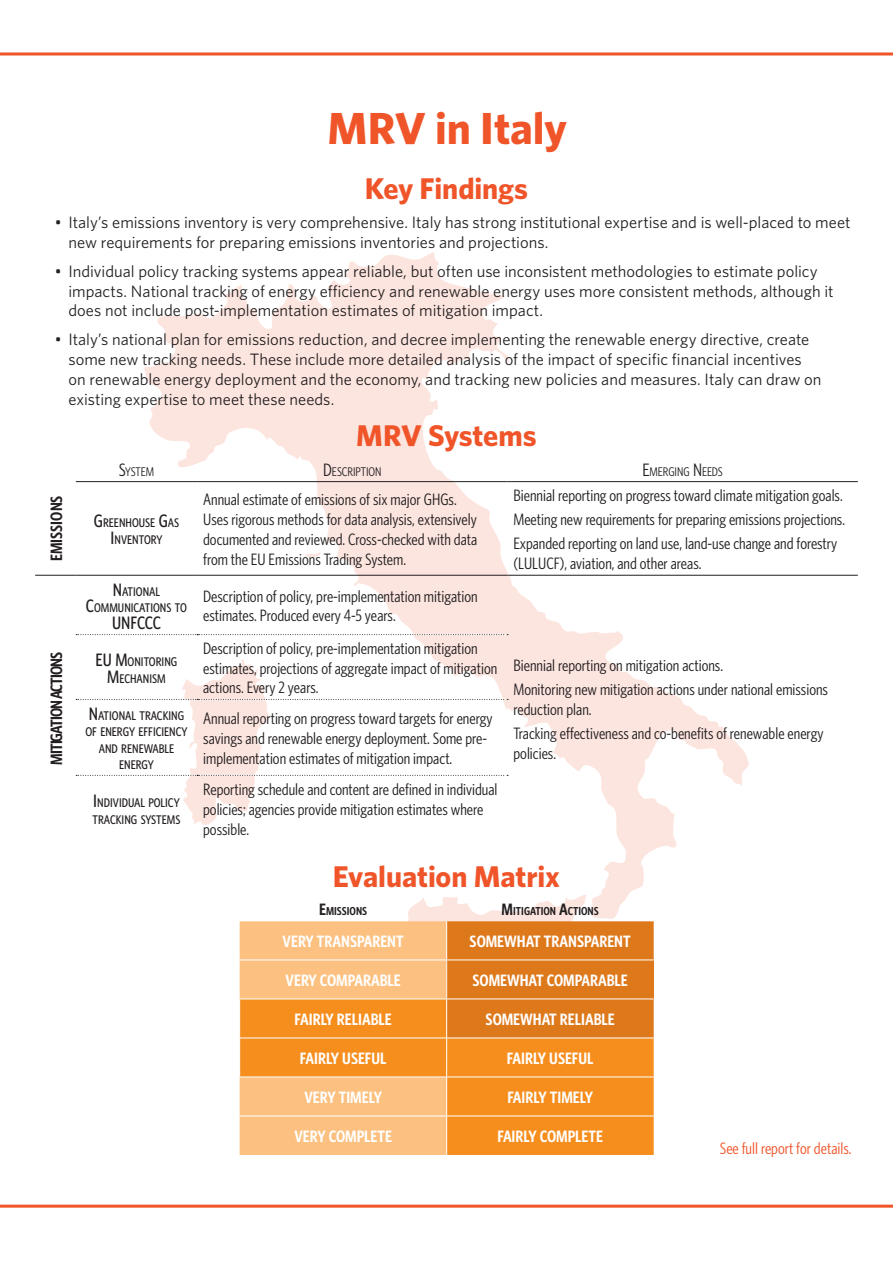
<style>
.page{position:relative;width:893px;height:1263px;background:#fff}
.page>*{position:absolute;margin:0;border:0;box-sizing:border-box;transform-origin:0 0}
.Heading_1{font:700 45px "Whitney";letter-spacing:-.005em;color:#f05429}
.Heading_1-2{font:700 30px "Whitney";letter-spacing:-.005em;color:#f05429}
.Cond__Med__Ctr_Small{font:500 18px "Whitney Condensed";color:#231f20}
.Condensed_11_Book_no{font:16.5px/19.8px "Whitney Condensed";color:#231f20}
.Bullets{font:16.5px/19.8px "Whitney";color:#231f20}
.Cond_Semib_Ctr_AllCa{font:600 16.5px "Whitney Condensed";color:#fff}
.t1{font:16.5px "Whitney Condensed";color:#f05429}
.Cond_Semib_Ctr_Small{font:600 16.5px "Whitney Condensed";letter-spacing:-.055em;color:#231f20}
.Cond_Semib_Ctr_Small-2{font:600 16.5px "Whitney Condensed";color:#231f20}
.Cond__Med__Ctr_Small-2{font:500 12.6px/16.5px "Whitney Condensed";color:#231f20;text-align:center}
.MRV_table_header{font:12.6px "Whitney Condensed";letter-spacing:-.005em;color:#231f20}
.Cond_Semib_Ctr_Small-3{font:600 11.55px "Whitney Condensed";color:#231f20}
.s1{font-size:18px}
.s2{font-size:16.5px}
</style>
<div class="page">
<hr style="left:0;top:53px;width:893px;height:3px;background:#f05429">
<hr style="left:0;top:1205px;width:893px;height:3px;background:#f05429">
<svg style="left:144px;top:252px;width:605px;height:746px"></svg>
<hr style="left:35px;top:575px;width:41px;height:1px;background:#231f20">
<hr style="left:76px;top:575px;width:121px;height:1px;background:#231f20">
<hr style="left:197px;top:575px;width:310px;height:1px;background:#231f20">
<hr style="left:507px;top:575px;width:351px;height:1px;background:#231f20">
<svg style="left:76px;top:634px;width:432px;height:1px"></svg>
<svg style="left:76px;top:699px;width:432px;height:1px"></svg>
<hr style="left:76px;top:481px;width:121px;height:1px;background:#231f20">
<hr style="left:197px;top:481px;width:310px;height:1px;background:#231f20">
<hr style="left:507px;top:481px;width:351px;height:1px;background:#231f20">
<svg style="left:76px;top:775px;width:432px;height:1px"></svg>
<div style="left:240px;top:921px;width:206px;height:234px;background:#fcc180"></div>
<svg style="left:240px;top:999px;width:206px;height:116px;background:#f8a041"></svg>
<svg style="left:447px;top:921px;width:207px;height:234px;background:#ea851f"></svg>
<hr style="left:446px;top:921px;width:1px;height:38px;background:#fff">
<hr style="left:240px;top:959px;width:207px;height:1px;background:#fff">
<hr style="left:447px;top:959px;width:207px;height:1px;background:#fff">
<hr style="left:446px;top:960px;width:1px;height:38px;background:#fff">
<hr style="left:239px;top:998px;width:208px;height:1px;background:#fff">
<hr style="left:447px;top:998px;width:207px;height:1px;background:#fff">
<hr style="left:239px;top:1037px;width:208px;height:1px;background:#fff">
<hr style="left:447px;top:1037px;width:207px;height:1px;background:#fff">
<hr style="left:239px;top:1076px;width:208px;height:1px;background:#fff">
<hr style="left:447px;top:1076px;width:207px;height:1px;background:#fff">
<hr style="left:240px;top:1115px;width:207px;height:1px;background:#fff">
<hr style="left:447px;top:1115px;width:207px;height:1px;background:#fff">
<p class="Heading_1" style="left:328px;top:98px;width:241px">MRV in Italy</p>
<p class="Heading_1-2" style="left:365px;top:169px;width:165px">Key Findings</p>
<p class="Bullets" style="left:68px;top:212px;width:783px;text-indent:-14px">• Italy’s emissions inventory is very comprehensive. Italy has strong institutional expertise and is well-placed to meet new requirements for preparing emissions inventories and projections.</p>
<p class="Bullets" style="left:68px;top:261px;width:767px;text-indent:-14px">• Individual policy tracking systems appear reliable, but often use inconsistent methodologies to estimate policy impacts. National tracking of energy efficiency and renewable energy uses more consistent methods, although it does not include post-implementation estimates of mitigation impact.</p>
<p class="Bullets" style="left:68px;top:329px;width:754px;text-indent:-14px">• Italy’s national plan for emissions reduction, and decree implementing the renewable energy directive, create some new tracking needs. These include more detailed analysis of the impact of specific financial incentives on renewable energy deployment and the economy, and tracking new policies and measures. Italy can draw on existing expertise to meet these needs.</p>
<p class="Heading_1-2" style="left:356px;top:415px;width:182px">MRV Systems</p>
<p class="Cond_Semib_Ctr_Small-2" style="left:46px;top:561px;width:67px;rotate:-90deg">EMISSIONS</p>
<p class="Cond_Semib_Ctr_Small" style="left:46px;top:765px;width:114px;rotate:-90deg">MITIGATION ACTIONS</p>
<p class="MRV_table_header" style="left:119px;top:464px;width:37px"><span class="s1">S</span>YSTEM</p>
<p class="MRV_table_header" style="left:323px;top:464px;width:60px"><span class="s1">D</span>ESCRIPTION</p>
<p class="MRV_table_header" style="left:642px;top:464px;width:76px"><span class="s1">E</span>MERGING <span class="s1">N</span> EEDS</p>
<p class="Cond__Med__Ctr_Small-2" style="left:94px;top:514px;width:87px"><span class="s1">G</span>REENHOUSE <span class="s1">G</span>AS<br><span class="s1">I</span>NVENTORY</p>
<p class="Cond__Med__Ctr_Small-2" style="left:86px;top:583px;width:103px"><span class="s1">N</span>ATIONAL<br><span class="s1">C</span>OMMUNICATIONS TO</p>
<p class="Cond__Med__Ctr_Small" style="left:112px;top:611px;width:50px">UN FCCC</p>
<p class="Condensed_11_Book_no" style="left:203px;top:489px;width:276px">Annual estimate of emissions of six major GHGs.<br>Uses rigorous methods for data analysis, extensively documented and reviewed. Cross-checked with data from the EU Emissions Trading System.</p>
<p class="Condensed_11_Book_no" style="left:513px;top:485px;width:331px">Biennial reporting on progress toward climate mitigation goals.</p>
<p class="Condensed_11_Book_no" style="left:513px;top:509px;width:333px">Meeting new requirements for preparing emissions projections.</p>
<p class="Condensed_11_Book_no" style="left:513px;top:533px;width:325px">Expanded reporting on land use, land-use change and forestry (LULUCF), aviation, and other areas.</p>
<p class="Condensed_11_Book_no" style="left:203px;top:586px;width:276px">Description of policy, pre-implementation mitigation estimates. Produced every 4-5 years.</p>
<p class="Cond__Med__Ctr_Small-2" style="left:96px;top:653px;width:82px"><span class="s1">EU M</span>ONITORING<br><span class="s1">M</span>ECHANISM</p>
<p class="Condensed_11_Book_no" style="left:203px;top:638px;width:296px">Description of policy, pre-implementation mitigation estimates, projections of aggregate impact of mitigation actions. Every 2 years.</p>
<p class="Cond__Med__Ctr_Small-2" style="left:85px;top:707px;width:99px;text-align:left"><span class="s1">N</span>ATIONAL TRACKING<br>OF ENERGY EFFICI</p>
<p class="Condensed_11_Book_no" style="left:203px;top:708px;width:291px">Annual reporting on progress toward targets for energy savings and renewable energy deployment. Some pre&shy;implementation estimates of mitigation impact.</p>
<p class="Cond__Med__Ctr_Small-2" style="left:164px;top:723px;width:25px">ENCY</p>
<p class="Cond__Med__Ctr_Small-2" style="left:99px;top:740px;width:77px">AND RENEWABLE</p>
<p class="Cond__Med__Ctr_Small-2" style="left:119px;top:756px;width:36px">ENERGY</p>
<p class="Cond__Med__Ctr_Small-2" style="left:93px;top:794px;width:89px;text-align:left"><span class="s1">I</span>NDIVIDUAL POLICY<br>TRACKING SYSTEMS</p>
<p class="Condensed_11_Book_no" style="left:203px;top:779px;width:296px">Reporting schedule and content are defined in individual policies; agencies provide mitigation estimates where possible.</p>
<p class="Condensed_11_Book_no" style="left:513px;top:655px;width:211px">Biennial reporting on mitigation actions.</p>
<p class="Condensed_11_Book_no" style="left:513px;top:679px;width:316px">Monitoring new mitigation actions under national emissions reduction plan.</p>
<p class="Condensed_11_Book_no" style="left:513px;top:723px;width:312px">Tracking effectiveness and co-benefits of renewable energy policies.</p>
<p class="Heading_1-2" style="left:333px;top:856px;width:229px">Evaluation Matrix</p>
<p class="Cond_Semib_Ctr_Small-3" style="left:319px;top:904px;width:13px"><span class="s2">E</span>MISSIONS</p>
<p class="Cond_Semib_Ctr_Small-3" style="left:502px;top:904px;width:18px"><span class="s2">M</span>ITIGATION</p>
<p class="Cond_Semib_Ctr_Small-3" style="left:559px;top:904px;width:15px"><span class="s2">A</span>CTIONS</p>
<p class="Cond_Semib_Ctr_AllCa" style="left:283px;top:931px;width:123px">VERY TRANSPARENT</p>
<p class="Cond_Semib_Ctr_AllCa" style="left:470px;top:931px;width:163px">SOMEWHAT TRANSPARENT</p>
<p class="Cond_Semib_Ctr_AllCa" style="left:286px;top:970px;width:117px">VERY COMPARABLE</p>
<p class="Cond_Semib_Ctr_AllCa" style="left:473px;top:970px;width:157px">SOMEWHAT COMPARABLE</p>
<p class="Cond_Semib_Ctr_AllCa" style="left:295px;top:1009px;width:99px">FAIRLY RELIABLE</p>
<p class="Cond_Semib_Ctr_AllCa" style="left:486px;top:1009px;width:131px">SOMEWHAT RELIABLE</p>
<p class="Cond_Semib_Ctr_AllCa" style="left:300px;top:1048px;width:88px">FAIRLY USEFUL</p>
<p class="Cond_Semib_Ctr_AllCa" style="left:507px;top:1048px;width:88px">FAIRLY USEFUL</p>
<p class="Cond_Semib_Ctr_AllCa" style="left:304px;top:1087px;width:79px">VERY TIMELY</p>
<p class="Cond_Semib_Ctr_AllCa" style="left:507px;top:1087px;width:87px">FAIRLY TIMELY</p>
<p class="Cond_Semib_Ctr_AllCa" style="left:294px;top:1126px;width:99px">VERY COMPLETE</p>
<p class="Cond_Semib_Ctr_AllCa" style="left:497px;top:1126px;width:107px">FAIRLY COMPLETE</p>
<p class="t1" style="left:720px;top:1138px;width:133px">See full report for details.</p>
</div>
